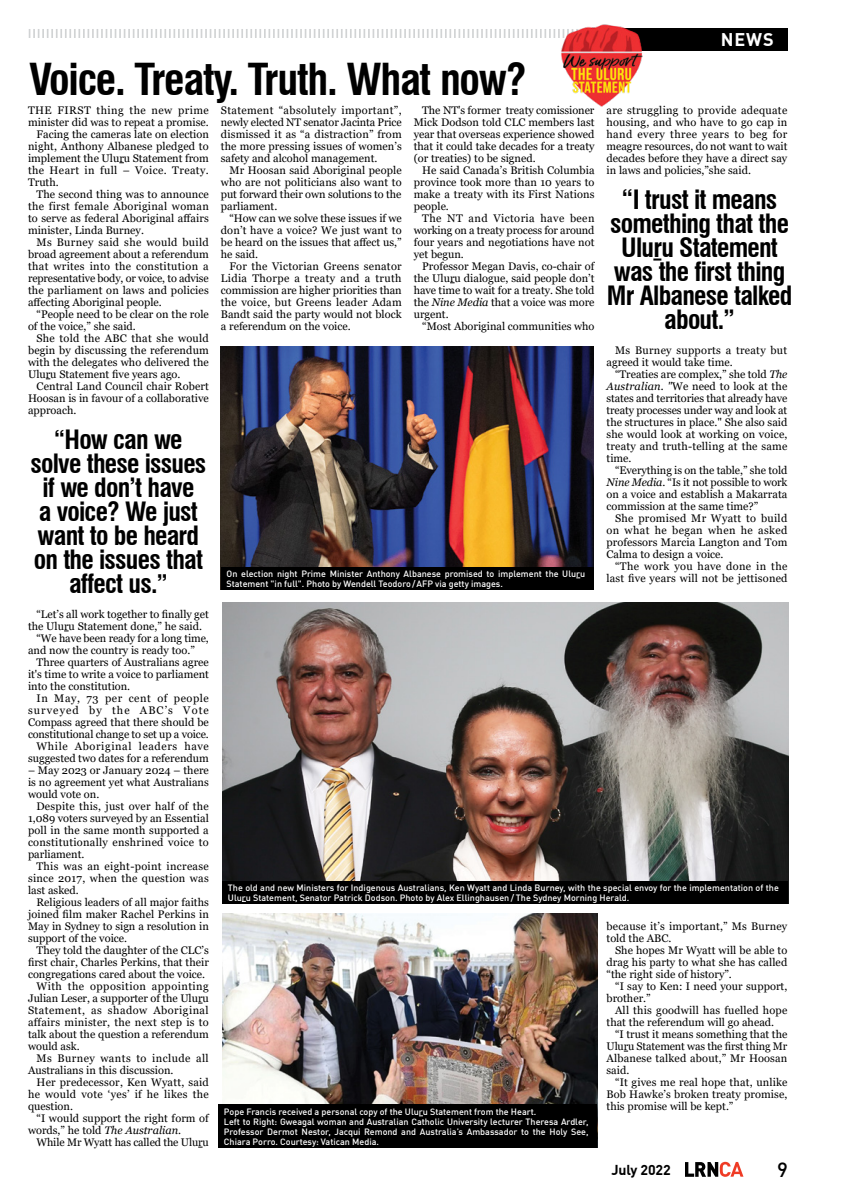
<style>
.page{position:relative;width:842px;height:1191px;background:#fff}
.page>*{position:absolute;margin:0;border:0;box-sizing:border-box;transform-origin:0 0}
.Headline_minor{font:700 condensed 43px "Swiss 721 BT";letter-spacing:-.03em;color:#000}
.PULL_QUOTE{font:700 condensed 26px/24px "Swiss 721 BT";letter-spacing:-.03em;color:#000;text-align:center}
.t1{font:500 20.3px "DIN Offc";color:#000}
.t2{font:700 18px "DIN Offc";color:#fff}
.t3{font:700 14.1px "DIN Offc";letter-spacing:-.01em;color:#000}
.News_Body{font:11px/12px "Georgia";color:#000;text-align:justify}
.News_Body-2{font:11px/12px "Georgia";letter-spacing:.02em;color:#000}
.News_Body-3{font:11px/12px "Georgia";letter-spacing:.025em;color:#000}
.Captions{font:500 9px/10px "DIN Offc";color:#fff}
.s1{font-style:italic}
.s2{font-size:25px}
</style>
<div class="page">
<svg style="left:685px;top:1161px;width:58px;height:15px"></svg>
<div style="left:586px;top:28px;width:202px;height:23px;background:#000"></div>
<svg style="left:29px;top:29px;width:522px;height:9px"></svg>
<img style="left:222px;top:603px;width:566px;height:300px">
<img style="left:221px;top:346px;width:373px;height:221px">
<img style="left:222px;top:913px;width:375px;height:191px">
<img style="left:553px;top:24px;width:90px;height:83px">
<div style="left:222px;top:880px;width:565px;height:23px;background:#000"></div>
<div style="left:218px;top:1104px;width:379px;height:44px;background:#000"></div>
<div style="left:221px;top:567px;width:373px;height:23px;background:#000"></div>
<svg style="left:653px;top:258px;width:8px;height:2px"></svg>
<p class="Headline_minor" style="left:29px;top:54px;width:499px">Voice. Treaty. Truth. What now?</p>
<p class="News_Body" style="left:28px;top:104px;width:182px">THE FIRST thing the new prime minister did was to repeat a promise.</p>
<p class="News_Body" style="left:28px;top:128px;width:182px;text-indent:9px">Facing the cameras late on election night, Anthony Albanese pledged to implement the Uluru Statement from the Heart in full – Voice. Treaty.<br>Truth.</p>
<p class="News_Body" style="left:28px;top:188px;width:182px;text-indent:9px">The second thing was to announce the first female Aboriginal woman to serve as federal Aboriginal affairs minister, Linda Burney.</p>
<p class="News_Body" style="left:28px;top:236px;width:182px;text-indent:9px">Ms Burney said she would build broad agreement about a referendum that writes into the constitution a representative body, or voice, to advise the parliament on laws and policies affecting Aboriginal people.</p>
<p class="News_Body" style="left:28px;top:308px;width:182px;text-indent:9px">“People need to be clear on the role of the voice,” she said.</p>
<p class="News_Body" style="left:28px;top:332px;width:182px;text-indent:9px">She told the ABC that she would begin by discussing the referendum with the delegates who delivered the Uluru Statement five years ago.</p>
<p class="News_Body" style="left:28px;top:380px;width:182px;text-indent:9px">Central Land Council chair Robert Hoosan is in favour of a collaborative approach.</p>
<p class="News_Body" style="left:221px;top:104px;width:182px">Statement “absolutely important”, newly elected NT senator Jacinta Price dismissed it as “a distraction” from the more pressing issues of women’s safety and alcohol management.</p>
<p class="News_Body" style="left:221px;top:164px;width:182px;text-indent:9px">Mr Hoosan said Aboriginal people who are not politicians also want to put forward their own solutions to the parliament.</p>
<p class="News_Body" style="left:221px;top:212px;width:182px;text-indent:9px">“How can we solve these issues if we don’t have a voice? We just want to be heard on the issues that affect us,” he said.</p>
<p class="News_Body" style="left:221px;top:260px;width:182px;text-indent:9px">For the Victorian Greens senator Lidia Thorpe a treaty and a truth commission are higher priorities than the voice, but Greens leader Adam Bandt said the party would not block a referendum on the voice.</p>
<p class="News_Body" style="left:414px;top:104px;width:182px;text-indent:9px">The NT's former treaty comissioner Mick Dodson told CLC members last year that overseas experience showed that it could take decades for a treaty (or treaties) to be signed.</p>
<p class="News_Body" style="left:414px;top:164px;width:182px;text-indent:9px">He said Canada’s British Columbia province took more than 10 years to make a treaty with its First Nations people.</p>
<p class="News_Body" style="left:414px;top:212px;width:182px;text-indent:9px">The NT and Victoria have been working on a treaty process for around four years and negotiations have not yet begun.</p>
<p class="News_Body" style="left:414px;top:260px;width:182px;text-indent:9px">Professor Megan Davis, co-chair of the Uluru dialogue, said people don’t have time to wait for a treaty. She told the <span class="s1">Nine Media</span> that a voice was more urgent.</p>
<p class="News_Body" style="left:422px;top:320px;width:174px">“Most Aboriginal communities who</p>
<p class="PULL_QUOTE" style="left:30px;top:427px;width:177px"><span class="s2">“</span>How can we solve these issues if we don’t have<br>a voice? We just want to be heard on the issues that affect us.<span class="s2">”</span></p>
<p class="Captions" style="left:227px;top:568px;width:360px">On election night Prime Minister Anthony Albanese promised to implement the Uluru<br>Statement "in full". Photo by Wendell Teodoro / AFP via getty images.</p>
<h3 class="t2" style="left:721px;top:28px;width:54px">NEWS</h3>
<p class="News_Body" style="left:606px;top:104px;width:182px">are struggling to provide adequate housing, and who have to go cap in hand every three years to beg for meagre resources, do not want to wait decades before they have a direct say in laws and policies,”she said.</p>
<p class="PULL_QUOTE" style="left:607px;top:188px;width:187px">“I trust it means something that the<br>Uluru Statement was the first thing<br>Mr Albanese talked about.”</p>
<p class="News_Body-3" style="left:606px;top:344px;width:182px;text-indent:9px">Ms Burney supports a treaty but agreed it would take time.</p>
<p class="News_Body" style="left:606px;top:368px;width:182px;text-indent:9px">“Treaties are complex,” she told <span class="s1">The Australian. "</span>We need to look at the states and territories that already have treaty processes under way and look at the structures in place." She also said she would look at working on voice, treaty and truth-telling at the same time.</p>
<p class="News_Body" style="left:606px;top:464px;width:182px;text-indent:9px">“Everything is on the table,” she told <span class="s1">Nine Media</span>. “Is it not possible to work on a voice and establish a Makarrata commission at the same time?”</p>
<p class="News_Body" style="left:606px;top:512px;width:182px;text-indent:9px">She promised Mr Wyatt to build on what he began when he asked professors Marcia Langton and Tom Calma to design a voice.</p>
<p class="News_Body" style="left:606px;top:560px;width:182px;text-align:right">“The work you have done in the last five years will not be jettisoned</p>
<p class="News_Body" style="left:28px;top:608px;width:182px;text-indent:9px">“Let’s all work together to finally get the Uluru Statement done,” he said.</p>
<p class="News_Body" style="left:28px;top:632px;width:182px;text-indent:9px">“We have been ready for a long time, and now the country is ready too.”</p>
<p class="News_Body" style="left:28px;top:656px;width:182px;text-indent:9px">Three quarters of Australians agree it's time to write a voice to parliament into the constitution.</p>
<p class="News_Body" style="left:28px;top:692px;width:182px;text-indent:9px">In May, 73 per cent of people surveyed by the ABC’s Vote Compass agreed that there should be constitutional change to set up a voice.</p>
<p class="News_Body" style="left:28px;top:740px;width:182px;text-align:right">While Aboriginal leaders have suggested two dates for a referendum</p>
<p class="News_Body" style="left:28px;top:764px;width:182px">– May 2023 or January 2024 – there is no agreement yet what Australians would vote on.</p>
<p class="News_Body" style="left:28px;top:800px;width:182px;text-indent:9px">Despite this, just over half of the 1,089 voters surveyed by an Essential poll in the same month supported a constitutionally enshrined voice to parliament.</p>
<p class="News_Body" style="left:28px;top:860px;width:182px;text-indent:9px">This was an eight-point increase since 2017, when the question was last asked.</p>
<p class="News_Body" style="left:28px;top:896px;width:182px;text-indent:9px">Religious leaders of all major faiths joined film maker Rachel Perkins in May in Sydney to sign a resolution in support of the voice.</p>
<p class="News_Body" style="left:28px;top:944px;width:182px;text-indent:9px">They told the daughter of the CLC’s first chair, Charles Perkins, that their congregations cared about the voice.</p>
<p class="News_Body" style="left:28px;top:980px;width:182px;text-indent:9px">With the opposition appointing Julian Leser, a supporter of the Uluru Statement, as shadow Aboriginal affairs minister, the next step is to talk about the question a referendum would ask.</p>
<p class="News_Body" style="left:28px;top:1052px;width:182px;text-indent:9px">Ms Burney wants to include all<br>Australians in this discussion.</p>
<p class="News_Body" style="left:28px;top:1076px;width:182px;text-indent:9px">Her predecessor, Ken Wyatt, said he would vote ‘yes’ if he likes the question.</p>
<p class="News_Body" style="left:28px;top:1112px;width:182px;text-indent:9px">“I would support the right form of words,” he told <span class="s1">The Australian</span>.</p>
<p class="News_Body" style="left:37px;top:1136px;width:174px">While Mr Wyatt has called the Uluru</p>
<p class="Captions" style="left:228px;top:882px;width:552px">The old and new Ministers for Indigenous Australians, Ken Wyatt and Linda Burney, with the special envoy for the implementation of the<br>Uluru Statement, Senator Patrick Dodson. Photo by Alex Ellinghausen / The Sydney Morning Herald.</p>
<p class="Captions" style="left:224px;top:1106px;width:314px">Pope Francis received a personal copy of the Uluru Statement from the Heart.</p>
<p class="Captions" style="left:224px;top:1116px;width:366px;text-align:justify">Left to Right: Gweagal woman and Australian Catholic University lecturer Theresa Ardler, Professor Dermot Nestor, Jacqui Remond and Australia’s Ambassador to the Holy See, Chiara Porro. Courtesy: Vatican Media.</p>
<p class="News_Body" style="left:606px;top:920px;width:182px">because it’s important,” Ms Burney told the ABC.</p>
<p class="News_Body" style="left:606px;top:944px;width:182px;text-indent:9px">She hopes Mr Wyatt will be able to drag his party to what she has called “the right side of history”.</p>
<p class="News_Body" style="left:606px;top:980px;width:182px;text-indent:9px">“I say to Ken: I need your support, brother.”</p>
<p class="News_Body-2" style="left:606px;top:1004px;width:182px;text-indent:9px">All this goodwill has fuelled hope that the referendum will go ahead.</p>
<p class="News_Body" style="left:606px;top:1028px;width:182px;text-indent:9px">“I trust it means something that the Uluru Statement was the first thing Mr Albanese talked about,” Mr Hoosan said.</p>
<p class="News_Body" style="left:606px;top:1076px;width:182px;text-indent:9px">“It gives me real hope that, unlike Bob Hawke’s broken treaty promise, this promise will be kept.”</p>
<p class="t3" style="left:611px;top:1160px;width:61px">July 2022</p>
<h3 class="t1" style="left:777px;top:1156px;width:12px">9</h3>
</div>
